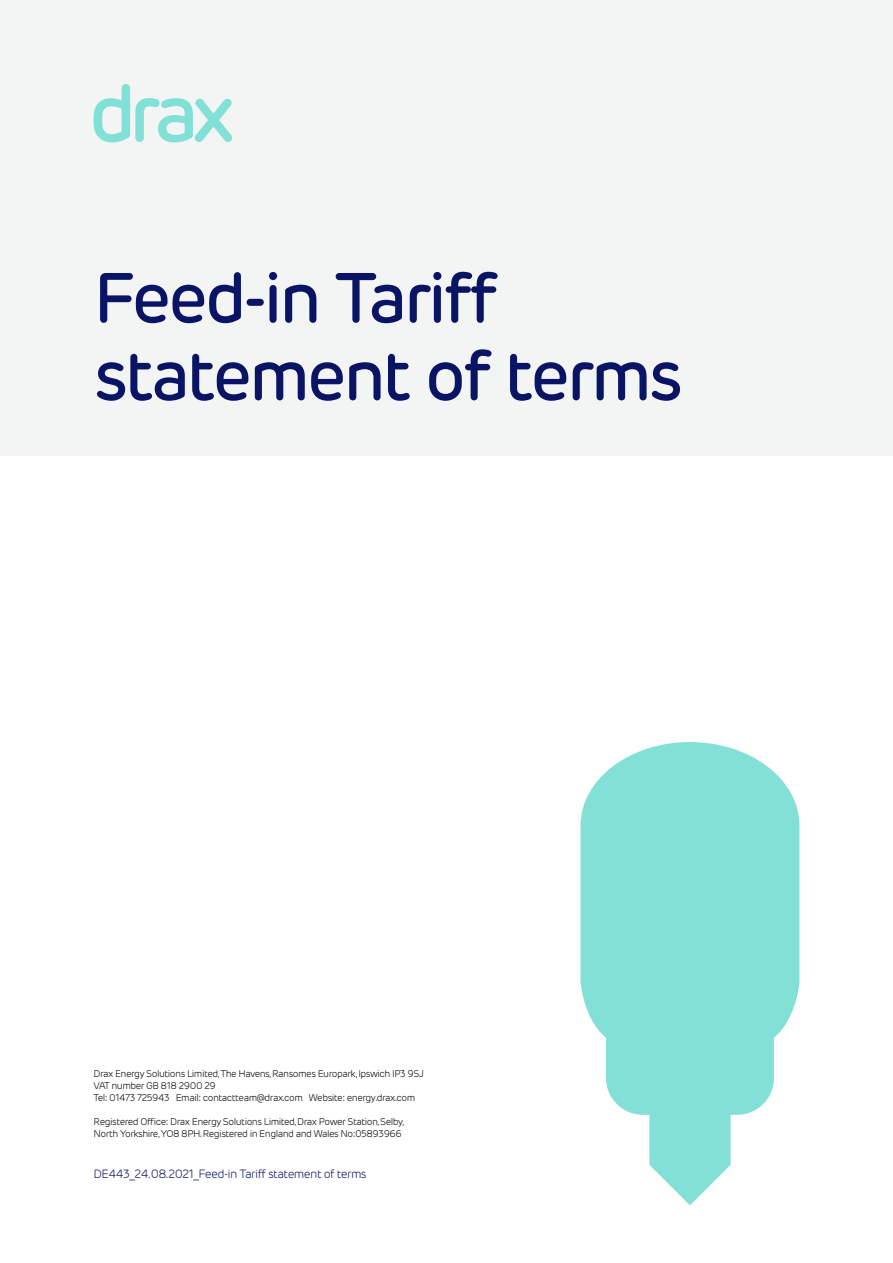
<style>
.page{position:relative;width:893px;height:1263px;background:#fff}
.page>*{position:absolute;margin:0;border:0;box-sizing:border-box;transform-origin:0 0}
.t1{font:500 70.5px/77.6px "Rubrik New";letter-spacing:-.05em;color:#0a1464}
.t2{font:300 12px "Rubrik";letter-spacing:-.05em;color:#0a1464}
.t3{font:300 9.75px/12px "Rubrik New";letter-spacing:-.05em;color:#000}
</style>
<div class="page">
<div style="left:0;top:0;width:893px;height:455px;background:#f3f4f4"></div>
<svg style="left:93px;top:84px;width:139px;height:58px"></svg>
<svg style="left:580px;top:742px;width:219px;height:463px;fill:#82e0d6"></svg>
<h1 class="t1" style="left:94px;top:260px;width:591px">Feed-in Tariff statement of terms</h1>
<p class="t3" style="left:94px;top:1068px;width:332px">Drax Energy Solutions Limited, The Havens, Ransomes Europark, Ipswich IP3 9SJ<br>VAT number GB 818 2900 29<br>Tel: 01473 725943 Email: contactteam@drax.com Website: energy.drax.com</p>
<p class="t3" style="left:94px;top:1116px;width:313px">Registered Office: Drax Energy Solutions Limited, Drax Power Station, Selby,<br>North Yorkshire, YO8 8PH. Registered in England and Wales No:05893966</p>
<p class="t2" style="left:94px;top:1167px;width:275px">DE443_24.08.2021_Feed-in Tariff statement of terms</p>
</div>
